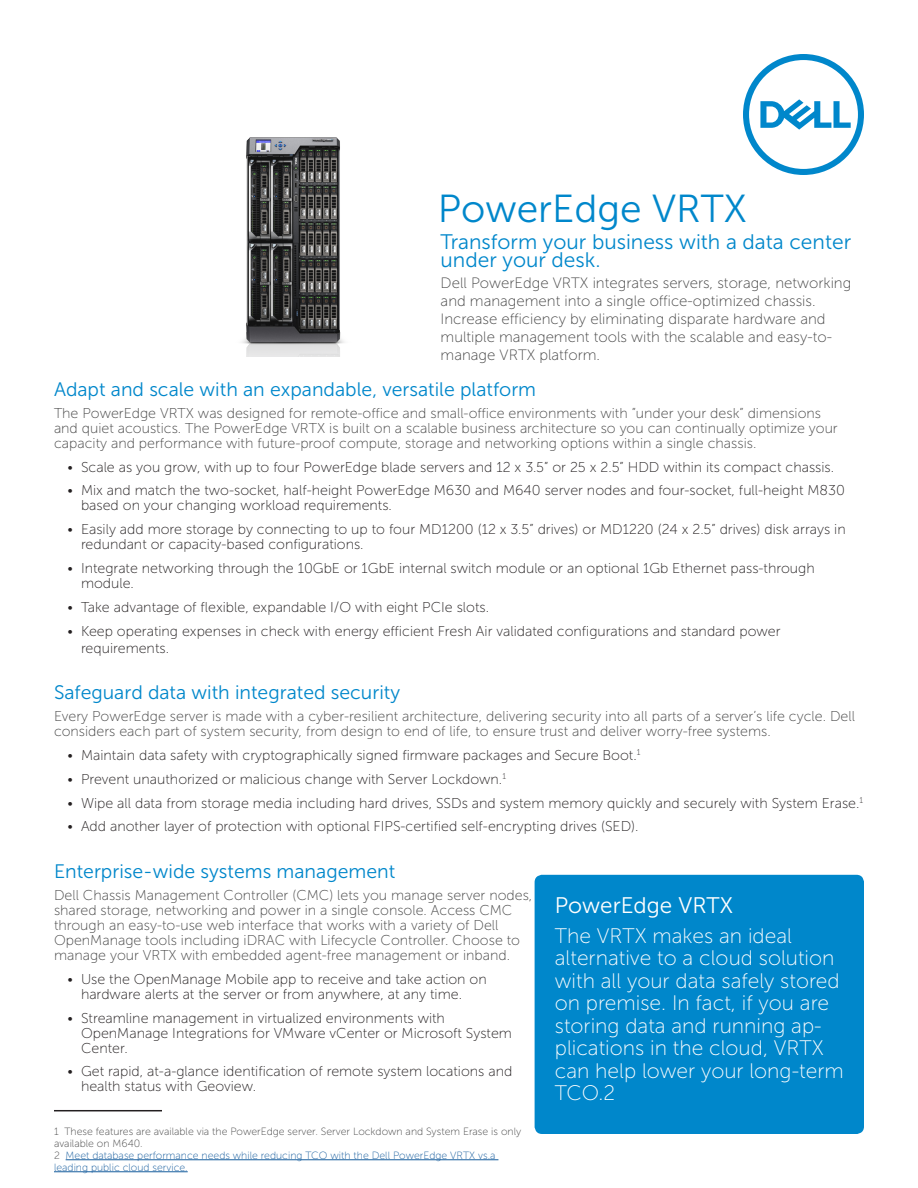
<style>
.page{position:relative;width:918px;height:1188px;background:#fff}
.page>*{position:absolute;margin:0;border:0;box-sizing:border-box;transform-origin:0 0}
.Document_Headline{font:39px "Museo Sans For Dell 300";color:#0087cb}
.Body_Headline{font:22.5px "Museo Sans For Dell 300";color:#fff}
.Body_Headline-2{font:21px/22.5px "Museo Sans For Dell 100";color:#fff}
.Document_Headline-2{font:21px/18px "Museo Sans For Dell 300";color:#0087cb}
.Body_Headline-3{font:19.5px "Museo Sans For Dell 300";color:#0087cb}
.Body_Text{font:19.5px "Museo Sans For Dell 300";color:#0087cb}
.Body_copy_Dell_Dark{font:15px/18px "Museo Sans For Dell 100";color:#444}
.t1{font:14.25px/15px "Museo Sans For Dell 100";color:#231f20}
.Body_Text-2{font:14.25px/15px "Museo Sans For Dell 100";color:#444}
.t2{font:10.5px "Museo Sans For Dell 100";color:#175d9e}
.t3{font:10.5px "Museo Sans For Dell 100";color:#444}
.s1{color:#4b4c4d}
</style>
<div class="page">
<svg style="left:743px;top:54px;width:121px;height:121px"></svg>
<hr style="left:54px;top:1110px;width:108px;height:1px;background:#231f20">
<hr style="left:66px;top:1160px;width:432px;height:1px;background:#175d9e">
<hr style="left:54px;top:1172px;width:134px;height:1px;background:#175d9e">
<img style="left:242px;top:137px;width:102px;height:220px">
<div style="left:535px;top:875px;width:329px;height:259px;background:#0087cb;border-radius:7px"></div>
<p class="Document_Headline" style="left:438px;top:188px;width:310px">PowerEdge VRTX</p>
<p class="Document_Headline-2" style="left:441px;top:233px;width:412px">Transform your business with a data center under your desk.</p>
<p class="Body_copy_Dell_Dark" style="left:441px;top:274px;width:412px">Dell PowerEdge VRTX integrates servers, storage, networking and management into a single office-optimized chassis.<br>Increase efficiency by eliminating disparate hardware and multiple management tools with the scalable and easy-to&shy;manage VRTX platform.</p>
<p class="Body_Text" style="left:54px;top:379px;width:484px">Adapt and scale with an expandable, versatile platform</p>
<p class="Body_Text-2" style="left:54px;top:405px;width:785px">The PowerEdge VRTX was designed for remote-office and small-office environments with ”under your desk” dimensions and quiet acoustics. The PowerEdge VRTX is built on a scalable business architecture so you can continually optimize your capacity and performance with future-proof compute, storage and networking options within a single chassis.</p>
<p class="t1" style="left:68px;top:459px;width:768px">• Scale as you grow, with up to four PowerEdge blade servers and 12 x 3.5” or 25 x 2.5” HDD within its compact chassis.</p>
<p class="t1" style="left:81px;top:483px;width:765px;text-indent:-14px">• Mix and match the two-socket, half-height PowerEdge M630 and M640 server nodes and four-socket, full-height M830 based on your changing workload requirements.</p>
<p class="t1" style="left:81px;top:522px;width:766px;text-indent:-14px">• Easily add more storage by connecting to up to four MD1200 (12 x 3.5” drives) or MD1220 (24 x 2.5” drives) disk arrays in redundant or capacity-based configurations.</p>
<p class="t1" style="left:81px;top:561px;width:735px;text-indent:-14px">• Integrate networking through the 10GbE or 1GbE internal switch module or an optional 1Gb Ethernet pass-through module.</p>
<p class="t1" style="left:68px;top:600px;width:423px">• Take advantage of flexible, expandable I/O with eight PCIe slots.</p>
<p class="t1" style="left:81px;top:623px;width:701px;line-height:16.5px;text-indent:-14px">• Keep operating expenses in check with energy efficient Fresh Air validated configurations and standard power requirements.</p>
<p class="Body_Headline-3" style="left:54px;top:682px;width:348px">Safeguard data with integrated security</p>
<p class="Body_Text-2" style="left:54px;top:709px;width:803px">Every PowerEdge server is made with a cyber-resilient architecture, delivering security into all parts of a server’s life cycle. Dell considers each part of system security, from design to end of life, to ensure trust and deliver worry-free systems.</p>
<p class="t1" style="left:68px;top:748px;width:575px">• Maintain data safety with cryptographically signed firmware packages and Secure Boot.<sup>1</sup></p>
<p class="t1" style="left:68px;top:771px;width:440px">• Prevent unauthorized or malicious change with Server Lockdown.<sup>1</sup></p>
<p class="t1" style="left:68px;top:795px;width:797px">• Wipe all data from storage media including hard drives, SSDs and system memory quickly and securely with System Erase.<sup>1</sup></p>
<p class="t1" style="left:68px;top:819px;width:573px">• Add another layer of protection with optional FIPS-certified self-encrypting drives (SED).</p>
<p class="Body_Headline-3" style="left:54px;top:861px;width:343px">Enterprise-wide systems management</p>
<p class="Body_Text-2" style="left:54px;top:887px;width:480px">Dell Chassis Management Controller (CMC) lets you manage server nodes, shared storage, networking and power in a single console. Access CMC through an easy-to-use web interface that works with a variety of Dell OpenManage tools including iDRAC with Lifecycle Controller. Choose to manage your VRTX with embedded agent-free management or inband.</p>
<p class="t1" style="left:81px;top:971px;width:407px;text-indent:-14px">• Use the OpenManage Mobile app to receive and take action on hardware alerts at the server or from anywhere, at any time.</p>
<p class="t1" style="left:81px;top:1010px;width:433px;text-indent:-14px">• Streamline management in virtualized environments with<br>OpenManage Integrations for VMware vCenter or Microsoft System<br>Center.</p>
<p class="t1" style="left:81px;top:1064px;width:433px;text-indent:-14px">• Get rapid, at-a-glance identification of remote system locations and health status with Geoview.</p>
<p class="t3" style="left:54px;top:1126px;width:469px">1 These features are available via the PowerEdge server. Server Lockdown and System Erase is only</p>
<p class="t3" style="left:54px;top:1138px;width:90px">available on M640.</p>
<p class="t2" style="left:54px;top:1150px;width:443px"><span class="s1">2</span> Meet database performance needs while reducing TCO with the Dell PowerEdge VRTX vs.a</p>
<p class="t2" style="left:54px;top:1162px;width:135px">leading public cloud service.</p>
<p class="Body_Headline" style="left:555px;top:894px;width:180px">PowerEdge VRTX</p>
<p class="Body_Headline-2" style="left:555px;top:924px;width:290px">The VRTX makes an ideal alternative to a cloud solution with all your data safely stored on premise. In fact, if you are storing data and running ap&shy;plications in the cloud, VRTX can help lower your long-term<br>TCO.2</p>
</div>
